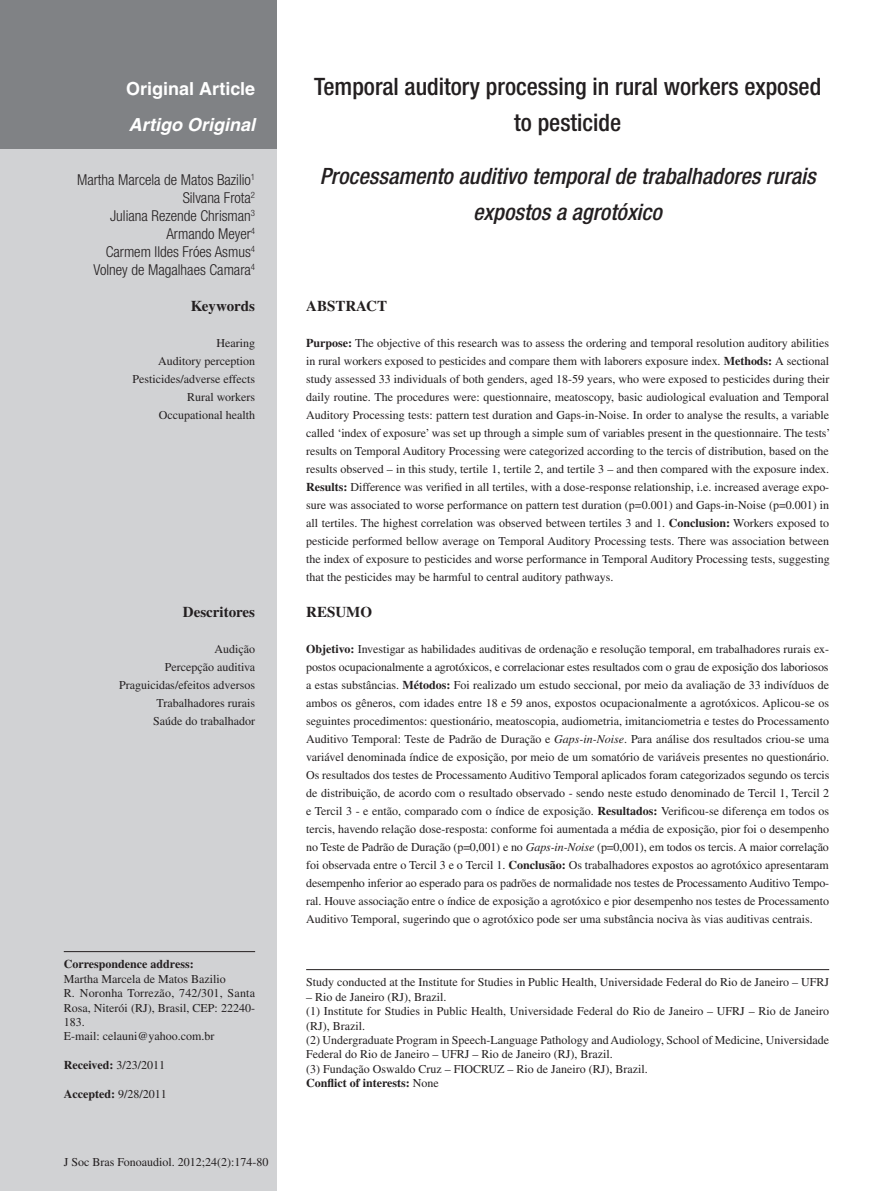
<style>
.page{position:relative;width:893px;height:1191px;background:#fff}
.page>*{position:absolute;margin:0;border:0;box-sizing:border-box;transform-origin:0 0}
.Título{font:500 condensed 24px/36px "Helvetica Neue";color:#231f20;text-align:center}
.Título-secundário{font:italic 500 condensed 22.5px/36px "Helvetica Neue";color:#231f20;text-align:center}
.t1{font:700 18px "Helvetica";color:#fff}
.t2{font:italic 700 18px "Helvetica";color:#fff}
.Autores{font:300 condensed 15px "Helvetica Neue";color:#231f20}
.Sessão{font:700 15px "Times";color:#231f20}
.Resumo{font:12px/18px "Times";color:#231f20}
.Rodapé_sem_linha{font:12px/14.4px "Times";color:#231f20}
.Keywords{font:12px "Times";color:#231f20}
.Rodapé{font:12px "Times";color:#231f20}
.Rodapé_sem_linha-2{font:700 12px "Times";color:#231f20}
.Rodapé-2{font:700 12px "Times";color:#231f20}
.s1{font-weight:400}
.s2{font-weight:700}
.s3{font-style:italic}
</style>
<div class="page">
<div style="left:0;top:0;width:276px;height:1191px;background:#d1d2d4"></div>
<div style="left:0;top:0;width:276px;height:149px;background:#808285"></div>
<hr style="left:64px;top:951px;width:191px;height:1px;background:#231f20">
<hr style="left:306px;top:969px;width:523px;height:1px;background:#231f20">
<h3 class="t1" style="left:126px;top:77px;width:131px">Original Article</h3>
<h3 class="t2" style="left:129px;top:113px;width:128px">Artigo Original</h3>
<p class="Autores" style="left:77px;top:171px;width:180px">Martha Marcela de Matos Bazilio<sup>1</sup></p>
<p class="Autores" style="left:183px;top:189px;width:74px">Silvana Frota<sup>2</sup></p>
<p class="Autores" style="left:110px;top:207px;width:146px">Juliana Rezende Chrisman<sup>3</sup></p>
<p class="Autores" style="left:166px;top:225px;width:90px">Armando Meyer<sup>4</sup></p>
<p class="Autores" style="left:106px;top:243px;width:151px">Carmem Ildes Fróes Asmus<sup>4</sup></p>
<p class="Autores" style="left:93px;top:261px;width:163px">Volney de Magalhaes Camara<sup>4</sup></p>
<p class="Sessão" style="left:191px;top:297px;width:66px">Keywords</p>
<p class="Keywords" style="left:216px;top:336px;width:40px">Hearing</p>
<p class="Keywords" style="left:158px;top:354px;width:98px">Auditory perception</p>
<p class="Keywords" style="left:133px;top:372px;width:124px">Pesticides/adverse effects</p>
<p class="Keywords" style="left:187px;top:390px;width:70px">Rural workers</p>
<p class="Keywords" style="left:159px;top:408px;width:98px">Occupational health</p>
<p class="Sessão" style="left:183px;top:603px;width:74px">Descritores</p>
<p class="Keywords" style="left:214px;top:642px;width:42px">Audição</p>
<p class="Keywords" style="left:165px;top:660px;width:92px">Percepção auditiva</p>
<p class="Keywords" style="left:119px;top:678px;width:138px">Praguicidas/efeitos adversos</p>
<p class="Keywords" style="left:157px;top:696px;width:100px">Trabalhadores rurais</p>
<p class="Keywords" style="left:153px;top:714px;width:103px">Saúde do trabalhador</p>
<p class="Rodapé-2" style="left:64px;top:957px;width:131px">Correspondence address:</p>
<p class="Rodapé_sem_linha" style="left:64px;top:971px;width:163px">Martha Marcela de Matos Bazilio</p>
<p class="Rodapé_sem_linha" style="left:64px;top:985px;width:193px;text-align:justify">R. Noronha Torrezão, 742/301, Santa Rosa, Niterói (RJ), Brasil, CEP: 22240- 183.</p>
<p class="Rodapé_sem_linha" style="left:64px;top:1029px;width:152px">E-mail: celauni@yahoo.com.br</p>
<p class="Rodapé_sem_linha-2" style="left:64px;top:1057px;width:103px">Received: <span class="s1">3/23/2011</span></p>
<p class="Rodapé_sem_linha-2" style="left:64px;top:1086px;width:104px">Accepted: <span class="s1">9/28/2011</span></p>
<p class="Resumo" style="left:64px;top:1153px;width:206px">J Soc Bras Fonoaudiol. 2012;24(2):174-80</p>
<p class="Título" style="left:314px;top:69px;width:509px">Temporal auditory processing in rural workers exposed to pesticide</p>
<p class="Título-secundário" style="left:320px;top:158px;width:497px">Processamento auditivo temporal de trabalhadores rurais expostos a agrotóxico</p>
<p class="Sessão" style="left:306px;top:297px;width:82px">ABSTRACT</p>
<p class="Resumo" style="left:306px;top:333px;width:526px"><span class="s2">Purpose:</span> The objective of this research was to assess the ordering and temporal resolution auditory abilities in rural workers exposed to pesticides and compare them with laborers exposure index. <span class="s2">Methods:</span> A sectional study assessed 33 individuals of both genders, aged 18-59 years, who were exposed to pesticides during their daily routine. The procedures were: questionnaire, meatoscopy, basic audiological evaluation and Temporal Auditory Processing tests: pattern test duration and Gaps-in-Noise. In order to analyse the results, a variable called ‘index of exposure’ was set up through a simple sum of variables present in the questionnaire. The tests’ results on Temporal Auditory Processing were categorized according to the tercis of distribution, based on the results observed – in this study, tertile 1, tertile 2, and tertile 3 – and then compared with the exposure index.<br><span class="s2">Results:</span> Difference was verified in all tertiles, with a dose-response relationship, i.e. increased average expo&shy;sure was associated to worse performance on pattern test duration (p=0.001) and Gaps-in-Noise (p=0.001) in all tertiles. The highest correlation was observed between tertiles 3 and 1. <span class="s2">Conclusion:</span> Workers exposed to pesticide performed bellow average on Temporal Auditory Processing tests. There was association between the index of exposure to pesticides and worse performance in Temporal Auditory Processing tests, suggesting that the pesticides may be harmful to central auditory pathways.</p>
<p class="Sessão" style="left:306px;top:603px;width:67px">RESUMO</p>
<p class="Resumo" style="left:306px;top:639px;width:525px;text-align:justify"><span class="s2">Objetivo:</span> Investigar as habilidades auditivas de ordenação e resolução temporal, em trabalhadores rurais ex&shy;postos ocupacionalmente a agrotóxicos, e correlacionar estes resultados com o grau de exposição dos laboriosos a estas substâncias. <span class="s2">Métodos:</span> Foi realizado um estudo seccional, por meio da avaliação de 33 indivíduos de ambos os gêneros, com idades entre 18 e 59 anos, expostos ocupacionalmente a agrotóxicos. Aplicou-se os seguintes procedimentos: questionário, meatoscopia, audiometria, imitanciometria e testes do Processamento Auditivo Temporal: Teste de Padrão de Duração e <span class="s3">Gaps-in-Noise</span>. Para análise dos resultados criou-se uma variável denominada índice de exposição, por meio de um somatório de variáveis presentes no questionário.<br>Os resultados dos testes de Processamento Auditivo Temporal aplicados foram categorizados segundo os tercis de distribuição, de acordo com o resultado observado - sendo neste estudo denominado de Tercil 1, Tercil 2 e Tercil 3 - e então, comparado com o índice de exposição. <span class="s2">Resultados:</span> Verificou-se diferença em todos os tercis, havendo relação dose-resposta: conforme foi aumentada a média de exposição, pior foi o desempenho no Teste de Padrão de Duração (p=0,001) e no <span class="s3">Gaps-in-Noise</span> (p=0,001), em todos os tercis. A maior correlação foi observada entre o Tercil 3 e o Tercil 1. <span class="s2">Conclusão:</span> Os trabalhadores expostos ao agrotóxico apresentaram desempenho inferior ao esperado para os padrões de normalidade nos testes de Processamento Auditivo Tempo&shy;ral. Houve associação entre o índice de exposição a agrotóxico e pior desempenho nos testes de Processamento Auditivo Temporal, sugerindo que o agrotóxico pode ser uma substância nociva às vias auditivas centrais.</p>
<p class="Rodapé" style="left:306px;top:975px;width:524px">Study conducted at the Institute for Studies in Public Health, Universidade Federal do Rio de Janeiro – UFRJ</p>
<p class="Rodapé" style="left:306px;top:990px;width:142px">– Rio de Janeiro (RJ), Brazil.</p>
<p class="Rodapé_sem_linha" style="left:306px;top:1003px;width:524px">(1) Institute for Studies in Public Health, Universidade Federal do Rio de Janeiro – UFRJ – Rio de Janeiro (RJ), Brazil.</p>
<p class="Rodapé_sem_linha" style="left:306px;top:1032px;width:525px">(2) Undergraduate Program in Speech-Language Pathology and Audiology, School of Medicine, Universidade<br>Federal do Rio de Janeiro – UFRJ – Rio de Janeiro (RJ), Brazil.</p>
<p class="Rodapé_sem_linha" style="left:306px;top:1061px;width:343px">(3) Fundação Oswaldo Cruz – FIOCRUZ – Rio de Janeiro (RJ), Brazil.</p>
<p class="Rodapé_sem_linha-2" style="left:306px;top:1075px;width:134px">Conflict of interests: <span class="s1">None</span></p>
</div>
